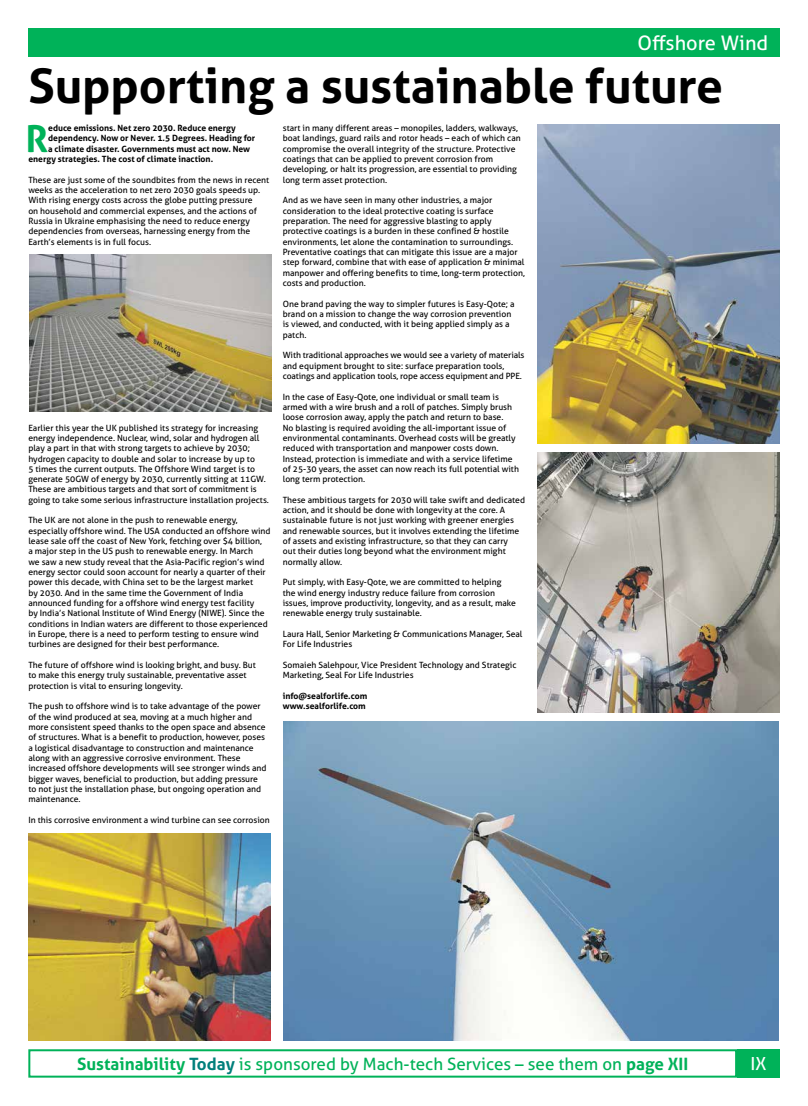
<style>
.page{position:relative;width:808px;height:1106px;background:#fff}
.page>*{position:absolute;margin:0;border:0;box-sizing:border-box;transform-origin:0 0}
.t1{font:700 48px "Aller";color:#000}
.t2{font:700 37.1px "Aller";color:#00b259}
.t3{font:20px "Aller";color:#fff}
.t4{font:18px "Aller";color:#fff}
.t5{font:17px "Aller";color:#00b259}
.t6{font:8.6px/10.3px "Aller";color:#000}
.t7{font:700 8.6px/10.3px "Aller";color:#000}
.s1{font-weight:700}
.s2{font-weight:700;color:#007f7b}
</style>
<div class="page">
<div style="left:737px;top:1049px;width:43px;height:28px;background:#00b259"></div>
<div style="left:28px;top:1049px;width:709px;height:28px;border:2px solid #00b259"></div>
<div style="left:28px;top:28px;width:752px;height:29px;background:#00b259"></div>
<img style="left:537px;top:453px;width:243px;height:259px">
<img style="left:29px;top:254px;width:242px;height:158px">
<img style="left:537px;top:125px;width:243px;height:318px">
<img style="left:283px;top:721px;width:496px;height:319px">
<img style="left:28px;top:833px;width:242px;height:207px">
<h3 class="t3" style="left:637px;top:31px;width:132px">Offshore Wind</h3>
<h1 class="t1" style="left:28px;top:57px;width:696px">Supporting a sustainable future</h1>
<h2 class="t2" style="left:25px;top:116px;width:24px">R</h2>
<p class="t7" style="left:48px;top:123px;width:189px">educe emissions. Net zero 2030. Reduce energy</p>
<p class="t7" style="left:48px;top:133px;width:209px">dependency. Now or Never. 1.5 Degrees. Heading for</p>
<p class="t7" style="left:48px;top:143px;width:203px">a climate disaster. Governments must act now. New</p>
<p class="t7" style="left:28px;top:154px;width:186px">energy strategies. The cost of climate inaction.</p>
<p class="t6" style="left:28px;top:174px;width:242px">These are just some of the soundbites from the news in recent weeks as the acceleration to net zero 2030 goals speeds up.<br>With rising energy costs across the globe putting pressure<br>on household and commercial expenses, and the actions of Russia in Ukraine emphasising the need to reduce energy dependencies from overseas, harnessing energy from the Earth’s elements is in full focus.</p>
<p class="t6" style="left:28px;top:422px;width:242px">Earlier this year the UK published its strategy for increasing energy independence. Nuclear, wind, solar and hydrogen all play a part in that with strong targets to achieve by 2030; hydrogen capacity to double and solar to increase by up to<br>5 times the current outputs. The Offshore Wind target is to generate 50GW of energy by 2030, currently sitting at 11GW.<br>These are ambitious targets and that sort of commitment is going to take some serious infrastructure installation projects.</p>
<p class="t6" style="left:28px;top:515px;width:244px">The UK are not alone in the push to renewable energy, especially offshore wind. The USA conducted an offshore wind lease sale off the coast of New York, fetching over $4 billion,<br>a major step in the US push to renewable energy. In March<br>we saw a new study reveal that the Asia-Pacific region’s wind energy sector could soon account for nearly a quarter of their power this decade, with China set to be the largest market<br>by 2030. And in the same time the Government of India announced funding for a offshore wind energy test facility<br>by India’s National Institute of Wind Energy (NIWE). Since the conditions in Indian waters are different to those experienced in Europe, there is a need to perform testing to ensure wind turbines are designed for their best performance.</p>
<p class="t6" style="left:28px;top:659px;width:229px">The future of offshore wind is looking bright, and busy. But to make this energy truly sustainable, preventative asset protection is vital to ensuring longevity.</p>
<p class="t6" style="left:28px;top:701px;width:240px">The push to offshore wind is to take advantage of the power of the wind produced at sea, moving at a much higher and more consistent speed thanks to the open space and absence of structures. What is a benefit to production, however, poses a logistical disadvantage to construction and maintenance along with an aggressive corrosive environment. These increased offshore developments will see stronger winds and bigger waves, beneficial to production, but adding pressure to not just the installation phase, but ongoing operation and maintenance.</p>
<p class="t6" style="left:28px;top:814px;width:243px">In this corrosive environment a wind turbine can see corrosion</p>
<p class="t6" style="left:283px;top:123px;width:240px">start in many different areas – monopiles, ladders, walkways, boat landings, guard rails and rotor heads – each of which can compromise the overall integrity of the structure. Protective coatings that can be applied to prevent corrosion from developing, or halt its progression, are essential to providing long term asset protection.</p>
<p class="t6" style="left:283px;top:195px;width:244px">And as we have seen in many other industries, a major consideration to the ideal protective coating is surface preparation. The need for aggressive blasting to apply protective coatings is a burden in these confined &amp; hostile environments, let alone the contamination to surroundings.<br>Preventative coatings that can mitigate this issue are a major step forward, combine that with ease of application &amp; minimal manpower and offering benefits to time, long-term protection, costs and production.</p>
<p class="t6" style="left:283px;top:298px;width:233px">One brand paving the way to simpler futures is Easy-Qote; a brand on a mission to change the way corrosion prevention is viewed, and conducted, with it being applied simply as a patch.</p>
<p class="t6" style="left:283px;top:350px;width:243px">With traditional approaches we would see a variety of materials and equipment brought to site: surface preparation tools, coatings and application tools, rope access equipment and PPE.</p>
<p class="t6" style="left:283px;top:391px;width:238px">In the case of Easy-Qote, one individual or small team is armed with a wire brush and a roll of patches. Simply brush loose corrosion away, apply the patch and return to base.<br>No blasting is required avoiding the all-important issue of environmental contaminants. Overhead costs will be greatly reduced with transportation and manpower costs down.<br>Instead, protection is immediate and with a service lifetime of 25-30 years, the asset can now reach its full potential with long term protection.</p>
<p class="t6" style="left:283px;top:494px;width:244px">These ambitious targets for 2030 will take swift and dedicated action, and it should be done with longevity at the core. A sustainable future is not just working with greener energies and renewable sources, but it involves extending the lifetime of assets and existing infrastructure, so that they can carry<br>out their duties long beyond what the environment might normally allow.</p>
<p class="t6" style="left:283px;top:577px;width:235px">Put simply, with Easy-Qote, we are committed to helping the wind energy industry reduce failure from corrosion issues, improve productivity, longevity, and as a result, make renewable energy truly sustainable.</p>
<p class="t6" style="left:283px;top:629px;width:241px">Laura Hall, Senior Marketing &amp; Communications Manager, Seal<br>For Life Industries</p>
<p class="t6" style="left:283px;top:659px;width:235px">Somaieh Salehpour, Vice President Technology and Strategic<br>Marketing, Seal For Life Industries</p>
<p class="t7" style="left:283px;top:690px;width:86px">info@sealforlife.com www.sealforlife.com</p>
<h3 class="t5" style="left:77px;top:1053px;width:612px"><span class="s1">Sustainability</span> <span class="s2">Today</span> is sponsored by Mach-tech Services – see them on <span class="s1">page XII</span></h3>
<h3 class="t4" style="left:750px;top:1052px;width:17px">IX</h3>
</div>
